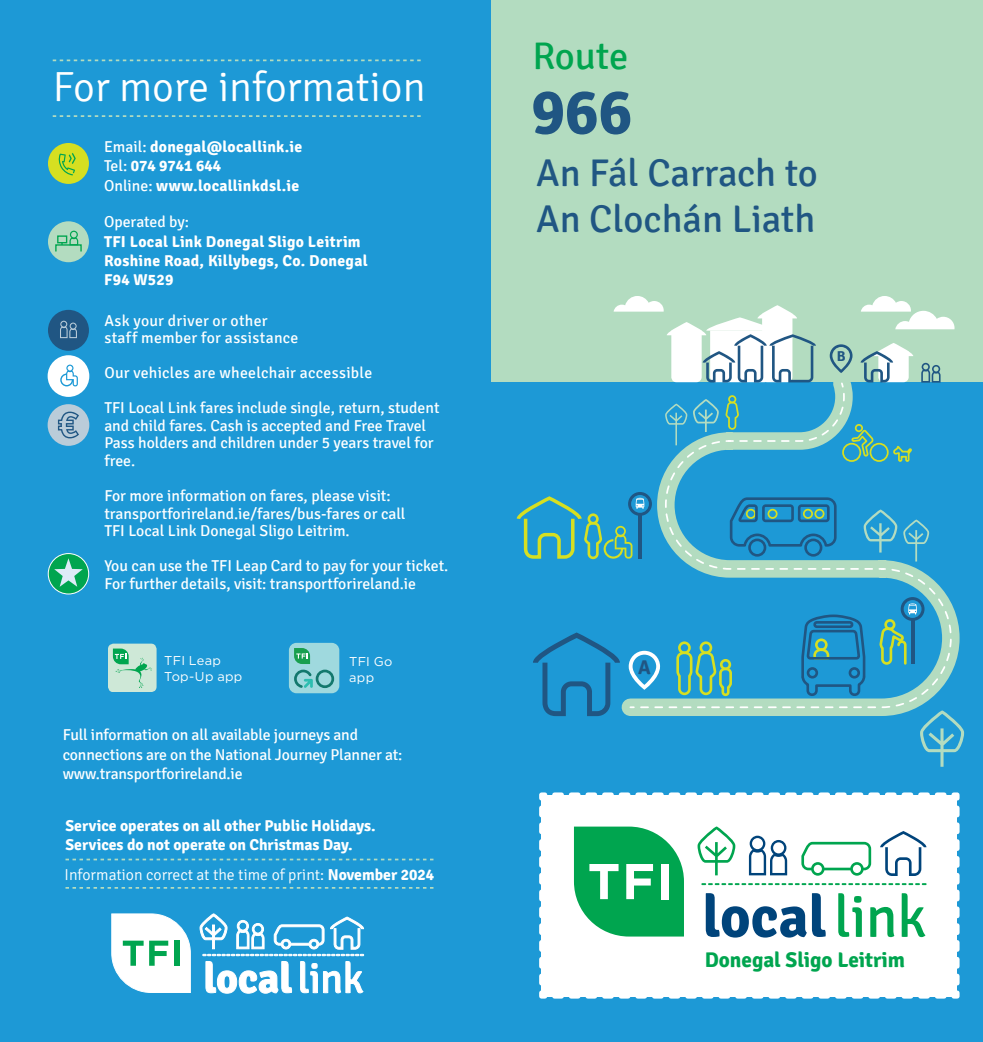
<style>
.page{position:relative;width:983px;height:1042px;background:#fff}
.page>*{position:absolute;margin:0;border:0;box-sizing:border-box;transform-origin:0 0}
.t1{font:700 63.52px "Signika";color:#205683}
.t2{font:300 42px "Signika";color:#fff}
.t3{font:38.5px/46.2px "Signika";color:#205683}
.t4{font:38.5px "Signika";letter-spacing:-.005em;color:#00a54f}
.t5{font:700 21.35px "Signika";color:#00a54f}
.t6{font:700 19.78px "Signika";color:#205683}
.t7{font:15.75px/17.5px "Signika";color:#fff}
.t8{font:700 15.75px/19.2px "Signika";letter-spacing:.015em;color:#fff}
.t9{font:300 15.75px "Signika";color:#fff}
.t10{font:700 14.35px "Signika";color:#205683}
.t11{font:12.78px/15.4px "Gotham";letter-spacing:.02em;color:#fff}
.s1{font-weight:400}
.s2{font-weight:700}
</style>
<div class="page">
<div style="left:0;top:0;width:491px;height:1042px;background:#1d99d6"></div>
<svg style="left:53px;top:115px;width:367px;height:2px"></svg>
<svg style="left:53px;top:60px;width:367px;height:1px"></svg>
<div style="left:48px;top:143px;width:41px;height:41px;background:#d6df21;border-radius:50%"></div>
<svg style="left:58px;top:153px;width:18px;height:22px"></svg>
<div style="left:48px;top:221px;width:41px;height:41px;background:#b3dcc0;border-radius:50%"></div>
<div style="left:55px;top:244px;width:27px;height:8px;border:1px solid #00a54f"></div>
<svg style="left:69px;top:231px;width:9px;height:14px"></svg>
<div style="left:57px;top:235px;width:10px;height:8px;border:1px solid #00a54f"></div>
<svg style="left:111px;top:913px;width:80px;height:80px;background:#cfebeb"></svg>
<div style="left:174px;top:940px;width:5px;height:26px;background:#00a54f"></div>
<svg style="left:200px;top:913px;width:164px;height:80px"></svg>
<div style="left:48px;top:355px;width:41px;height:42px;background:#fff;border-radius:50%"></div>
<svg style="left:60px;top:365px;width:18px;height:21px"></svg>
<div style="left:48px;top:310px;width:41px;height:41px;background:#205683;border-radius:50%"></div>
<svg style="left:60px;top:321px;width:17px;height:17px"></svg>
<div style="left:48px;top:404px;width:41px;height:42px;background:#baccd9;border-radius:50%"></div>
<svg style="left:58px;top:412px;width:21px;height:26px"></svg>
<svg style="left:48px;top:553px;width:41px;height:41px"></svg>
<div style="left:48px;top:553px;width:41px;height:41px;border:1px solid #fff;border-radius:50%"></div>
<svg style="left:54px;top:558px;width:29px;height:29px"></svg>
<svg style="left:65px;top:858px;width:368px;height:2px"></svg>
<svg style="left:65px;top:887px;width:368px;height:2px"></svg>
<svg style="left:108px;top:643px;width:48px;height:49px;background:#b0dec6"></svg>
<div style="left:289px;top:643px;width:50px;height:50px;background:#9fd9de;border-radius:8px"></div>
<svg style="left:294px;top:648px;width:40px;height:40px"></svg>
<div style="left:491px;top:0;width:491px;height:1042px;background:#b3dcc0"></div>
<div style="left:491px;top:382px;width:491px;height:660px;background:#1d99d6"></div>
<svg style="left:516px;top:296px;width:447px;height:471px"></svg>
<svg style="left:539px;top:792px;width:421px;height:207px;background:#cde9e0"></svg>
<h2 class="t2" style="left:53px;top:64px;width:374px">For more information</h2>
<p class="t8" style="left:104px;top:137px;width:200px"><span class="s1">Email:</span> donegal@locallink.ie<br><span class="s1">Tel:</span> 074 9741 644<br><span class="s1">Online:</span> www.locallinkdsl.ie</p>
<p class="t7" style="left:104px;top:214px;width:87px">Operated by:</p>
<p class="t8" style="left:104px;top:232px;width:265px">TFI Local Link Donegal Sligo Leitrim<br>Roshine Road, Killybegs, Co. Donegal<br>F94 W529</p>
<p class="t7" style="left:104px;top:312px;width:196px">Ask your driver or other staff member for assistance</p>
<p class="t7" style="left:104px;top:365px;width:269px">Our vehicles are wheelchair accessible</p>
<p class="t7" style="left:104px;top:400px;width:336px">TFI Local Link fares include single, return, student and child fares. Cash is accepted and Free Travel Pass holders and children under 5 years travel for free.</p>
<p class="t7" style="left:104px;top:487px;width:303px">For more information on fares, please visit: transportforireland.ie/fares/bus-fares or call<br>TFI Local Link Donegal Sligo Leitrim.</p>
<p class="t7" style="left:104px;top:557px;width:345px">You can use the TFI Leap Card to pay for your ticket.<br>For further details, visit: transportforireland.ie</p>
<h3 class="t4" style="left:532px;top:35px;width:97px">Route</h3>
<h1 class="t1" style="left:531px;top:74px;width:102px">966</h1>
<h3 class="t3" style="left:536px;top:151px;width:283px">An Fál Carrach to<br>An Clochán Liath</h3>
<p class="t10" style="left:836px;top:348px;width:10px">B</p>
<p class="t11" style="left:164px;top:653px;width:80px">TFI Leap<br>Top-Up app</p>
<p class="t11" style="left:349px;top:654px;width:45px">TFI Go app</p>
<p class="t6" style="left:638px;top:655px;width:14px">A</p>
<p class="t7" style="left:63px;top:725px;width:341px;line-height:19.2px">Full information on all available journeys and connections are on the National Journey Planner at: www.transportforireland.ie</p>
<p class="t8" style="left:65px;top:816px;width:311px">Service operates on all other Public Holidays.<br>Services do not operate on Christmas Day.</p>
<p class="t9" style="left:65px;top:866px;width:371px">Information correct at the time of print: <span class="s2">November 2024</span></p>
<h3 class="t5" style="left:704px;top:947px;width:202px">Donegal Sligo Leitrim</h3>
</div>
